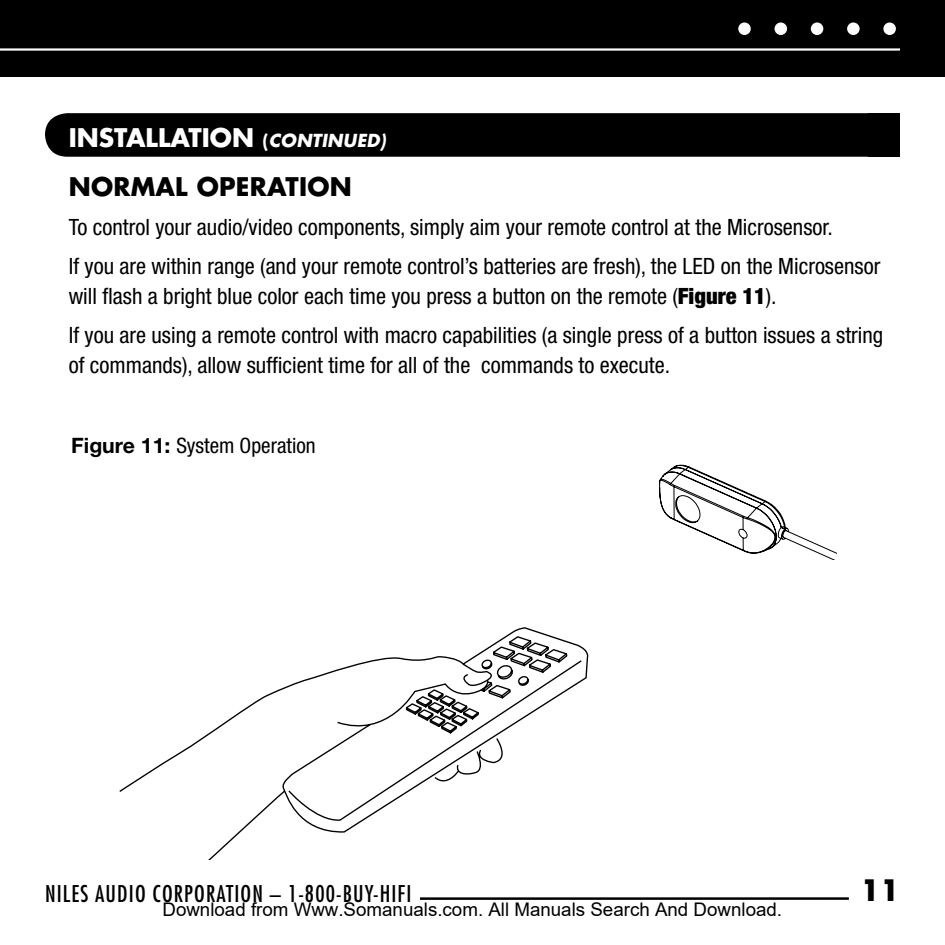
<style>
.page{position:relative;width:945px;height:945px;background:#fff}
.page>*{position:absolute;margin:0;border:0;box-sizing:border-box;transform-origin:0 0}
.t1{font:700 28.75px "Futura Std";color:#000}
.WHITE_HEADER{font:700 25px "Futura Std";color:#fff}
.PARAGRAPH_HEADLINE{font:700 25px "Futura Std";letter-spacing:.01em;color:#000}
.BODY_COPY{font:condensed 22.5px/30px "Helvetica Neue LT Std";color:#000}
.t2{font:condensed 22.5px "Futura Std";letter-spacing:.05em;color:#000}
.t3{font:condensed 21.25px "Helvetica Neue LT Std";color:#000}
.t4{font:18.75px "Arial";color:#000}
.s1{font-size:17.5px}
.s2{font-style:italic;font-size:17.5px}
.s3{font-weight:900}
.s4{font-weight:700;font-stretch:normal}
</style>
<div class="page">
<hr style="left:420px;top:897px;width:429px;height:3px;background:#000">
<div style="left:0;top:0;width:945px;height:77px;background:#000"></div>
<div style="left:738px;top:22px;width:13px;height:13px;background:#fff;border-radius:50%"></div>
<div style="left:775px;top:22px;width:12px;height:13px;background:#fff;border-radius:50%"></div>
<div style="left:811px;top:22px;width:12px;height:13px;background:#fff;border-radius:50%"></div>
<div style="left:847px;top:22px;width:13px;height:13px;background:#fff;border-radius:50%"></div>
<div style="left:883px;top:22px;width:13px;height:13px;background:#fff;border-radius:50%"></div>
<hr style="left:0;top:48px;width:900px;height:3px;background:#fff">
<div style="left:45px;top:113px;width:823px;height:44px;background:#000"></div>
<div style="left:868px;top:113px;width:32px;height:44px;background:#000"></div>
<svg style="left:119px;top:627px;width:470px;height:232px"></svg>
<svg style="left:404px;top:635px;width:165px;height:99px"></svg>
<svg style="left:659px;top:465px;width:177px;height:94px"></svg>
<p class="WHITE_HEADER" style="left:69px;top:121px;width:319px">INSTALLATION <span class="s1">(</span><span class="s2">CONTINUED)</span></p>
<p class="PARAGRAPH_HEADLINE" style="left:69px;top:170px;width:285px">NORMAL OPERATION</p>
<p class="BODY_COPY" style="left:69px;top:212px;width:766px">To control your audio/video components, simply aim your remote control at the Microsensor.</p>
<p class="BODY_COPY" style="left:69px;top:251px;width:813px">If you are within range (and your remote control’s batteries are fresh), the LED on the Microsensor will flash a bright blue color each time you press a button on the remote (<span class="s3">Figure 11</span>).</p>
<p class="BODY_COPY" style="left:69px;top:320px;width:816px">If you are using a remote control with macro capabilities (a single press of a button issues a string of commands), allow sufficient time for all of the commands to execute.</p>
<p class="t3" style="left:71px;top:434px;width:246px"><span class="s4">Figure 11:</span> System Operation</p>
<p class="t2" style="left:45px;top:881px;width:368px">NILES AUDIO CORPORATION – 1-800-BUY-HIFI</p>
<p class="t1" style="left:861px;top:871px;width:41px">11</p>
<p class="t4" style="left:162px;top:899px;width:621px">Download from Www.Somanuals.com. All Manuals Search And Download.</p>
</div>
